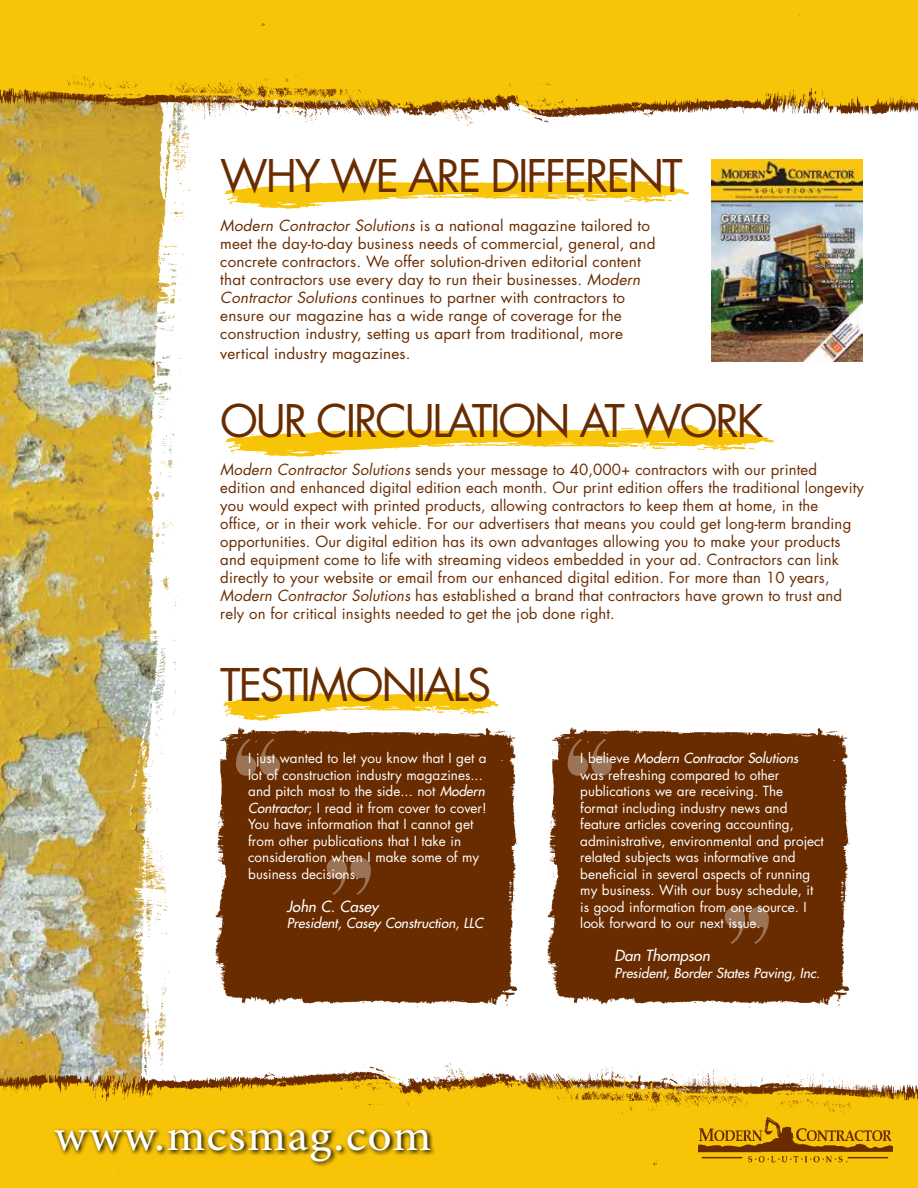
<style>
.page{position:relative;width:918px;height:1188px;background:#fff}
.page>*{position:absolute;margin:0;border:0;box-sizing:border-box;transform-origin:0 0}
.t1{font:45px "Minion Pro";letter-spacing:.03em;color:#fff;scale:1.06 1}
.t2{font:43.8px "Futura";letter-spacing:-.05em;color:#692c00}
.t3{font:15px/18px "Futura";letter-spacing:.01em;color:#692c00}
.t4{font:italic 15px "Futura";color:#fff}
.t5{font:13.5px/16.5px "Futura";color:#fff}
.t6{font:italic 13.5px "Futura";color:#fff}
.s1{font-style:italic}
</style>
<div class="page">
<img style="left:224px;top:176px;width:466px;height:33px">
<img style="left:223px;top:688px;width:275px;height:33px">
<img style="left:225px;top:424px;width:549px;height:33px">
<img style="left:0;top:136px;width:109px;height:917px">
<img style="left:109px;top:136px;width:82px;height:917px">
<img style="left:0;top:1053px;width:164px;height:7px">
<img style="left:0;top:1060px;width:918px;height:128px">
<svg style="left:52px;top:1128px;width:385px;height:40px;background:#cca205"></svg>
<img style="left:0;top:129px;width:190px;height:7px">
<img style="left:0;top:0;width:918px;height:129px">
<img style="left:215px;top:727px;width:303px;height:281px">
<svg style="left:236px;top:739px;width:44px;height:37px;background:#804d29"></svg>
<svg style="left:327px;top:858px;width:44px;height:37px;background:#804d29"></svg>
<img style="left:547px;top:727px;width:303px;height:281px">
<svg style="left:568px;top:739px;width:44px;height:37px;background:#804d29"></svg>
<svg style="left:725px;top:907px;width:44px;height:37px;background:#804d29"></svg>
<img style="left:712px;top:159px;width:151px;height:203px">
<img style="left:699px;top:1117px;width:193px;height:47px">
<h2 class="t2" style="left:220px;top:146px;width:464px">WHY WE ARE DIFFERENT</h2>
<p class="t3" style="left:220px;top:217px;width:437px"><span class="s1">Modern Contractor Solutions</span> is a national magazine tailored to meet the day-to-day business needs of commercial, general, and concrete contractors. We offer solution-driven editorial content that contractors use every day to run their businesses. <span class="s1">Modern Contractor Solutions</span> continues to partner with contractors to ensure our magazine has a wide range of coverage for the construction industry, setting us apart from traditional, more</p>
<p class="t3" style="left:220px;top:345px;width:192px">vertical industry magazines.</p>
<h2 class="t2" style="left:220px;top:391px;width:545px">OUR CIRCULATION AT WORK</h2>
<p class="t3" style="left:220px;top:460px;width:645px"><span class="s1">Modern Contractor Solutions</span> sends your message to 40,000+ contractors with our printed edition and enhanced digital edition each month. Our print edition offers the traditional longevity you would expect with printed products, allowing contractors to keep them at home, in the<br>office, or in their work vehicle. For our advertisers that means you could get long-term branding opportunities. Our digital edition has its own advantages allowing you to make your products and equipment come to life with streaming videos embedded in your ad. Contractors can link directly to your website or email from our enhanced digital edition. For more than 10 years, <span class="s1">Modern Contractor Solutions</span> has established a brand that contractors have grown to trust and rely on for critical insights needed to get the job done right.</p>
<h2 class="t2" style="left:220px;top:655px;width:272px">TESTIMONIALS</h2>
<p class="t5" style="left:248px;top:750px;width:240px">I just wanted to let you know that I get a lot of construction industry magazines... and pitch most to the side... not <span class="s1">Modern Contractor</span>; I read it from cover to cover!<br>You have information that I cannot get from other publications that I take in consideration when I make some of my business decisions.</p>
<p class="t4" style="left:287px;top:896px;width:93px">John C. Casey</p>
<p class="t6" style="left:287px;top:914px;width:198px">President, Casey Construction, LLC</p>
<h1 class="t1" style="left:54px;top:1109px;width:358px">www.mcsmag.com</h1>
<p class="t5" style="left:580px;top:750px;width:245px">I believe <span class="s1">Modern Contractor Solutions </span>was refreshing compared to other publications we are receiving. The format including industry news and feature articles covering accounting, administrative, environmental and project related subjects was informative and beneficial in several aspects of running my business. With our busy schedule, it is good information from one source. I look forward to our next issue.</p>
<p class="t4" style="left:615px;top:946px;width:97px">Dan Thompson</p>
<p class="t6" style="left:615px;top:964px;width:207px">President, Border States Paving, Inc.</p>
</div>
